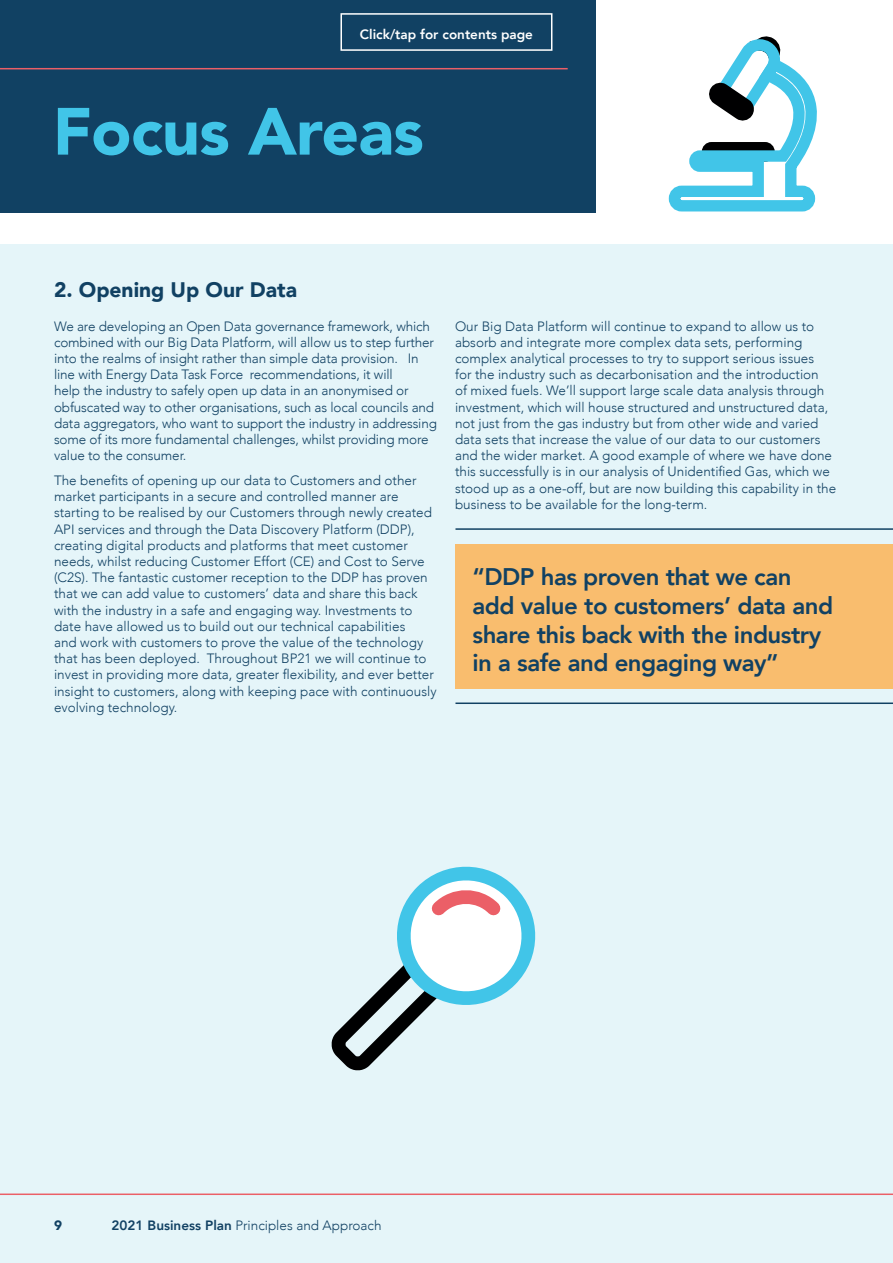
<style>
.page{position:relative;width:893px;height:1263px;background:#fff}
.page>*{position:absolute;margin:0;border:0;box-sizing:border-box;transform-origin:0 0}
.t1{font:900 66px "Avenir";letter-spacing:-.01em;color:#41c5e8}
.t2{font:800 24px/28.8px "Avenir";letter-spacing:-.02em;color:#114163}
.t3{font:900 21px "Avenir";color:#114163}
.t4{font:300 13.5px/16.2px "Avenir";color:#114163}
.t5{font:800 13.5px "Avenir";color:#fff}
.t6{font:900 13.5px "Avenir";color:#114163}
.s1{font-weight:800}
</style>
<div class="page">
<div style="left:0;top:0;width:595px;height:213px;background:#114163"></div>
<div style="left:0;top:244px;width:893px;height:1019px;background:#e5f5f9"></div>
<hr style="left:0;top:68px;width:568px;height:1px;background:#eb5f67">
<hr style="left:0;top:1193px;width:893px;height:2px;background:#eb5f67">
<svg style="left:668px;top:36px;width:149px;height:176px"></svg>
<svg style="left:331px;top:866px;width:205px;height:205px"></svg>
<div style="left:455px;top:544px;width:438px;height:144px;background:#f9bd6e"></div>
<hr style="left:455px;top:528px;width:438px;height:2px;background:#114163">
<hr style="left:455px;top:702px;width:438px;height:2px;background:#114163">
<div style="left:340px;top:13px;width:212px;height:38px;border:2px solid #fff"></div>
<p class="t5" style="left:360px;top:24px;width:175px">Click/tap for contents page</p>
<h1 class="t1" style="left:53px;top:75px;width:373px">Focus Areas</h1>
<h3 class="t3" style="left:54px;top:272px;width:244px">2. Opening Up Our Data</h3>
<p class="t4" style="left:54px;top:318px;width:384px">We are developing an Open Data governance framework, which combined with our Big Data Platform, will allow us to step further into the realms of insight rather than simple data provision. In line with Energy Data Task Force recommendations, it will<br>help the industry to safely open up data in an anonymised or obfuscated way to other organisations, such as local councils and data aggregators, who want to support the industry in addressing some of its more fundamental challenges, whilst providing more value to the consumer.</p>
<p class="t4" style="left:54px;top:472px;width:384px">The benefits of opening up our data to Customers and other market participants in a secure and controlled manner are starting to be realised by our Customers through newly created API services and through the Data Discovery Platform (DDP), creating digital products and platforms that meet customer needs, whilst reducing Customer Effort (CE) and Cost to Serve (C2S). The fantastic customer reception to the DDP has proven that we can add value to customers’ data and share this back with the industry in a safe and engaging way. Investments to date have allowed us to build out our technical capabilities<br>and work with customers to prove the value of the technology that has been deployed. Throughout BP21 we will continue to invest in providing more data, greater flexibility, and ever better insight to customers, along with keeping pace with continuously evolving technology.</p>
<p class="t4" style="left:455px;top:318px;width:383px">Our Big Data Platform will continue to expand to allow us to absorb and integrate more complex data sets, performing complex analytical processes to try to support serious issues<br>for the industry such as decarbonisation and the introduction<br>of mixed fuels. We’ll support large scale data analysis through investment, which will house structured and unstructured data, not just from the gas industry but from other wide and varied data sets that increase the value of our data to our customers and the wider market. A good example of where we have done this successfully is in our analysis of Unidentified Gas, which we stood up as a one-off, but are now building this capability in the business to be available for the long-term.</p>
<h2 class="t2" style="left:472px;top:562px;width:362px">“DDP has proven that we can add value to customers’ data and share this back with the industry in a safe and engaging way”</h2>
<p class="t6" style="left:54px;top:1214px;width:9px">9</p>
<p class="t4" style="left:112px;top:1217px;width:271px"><span class="s1">2021 Business Plan</span> Principles and Approach</p>
</div>
